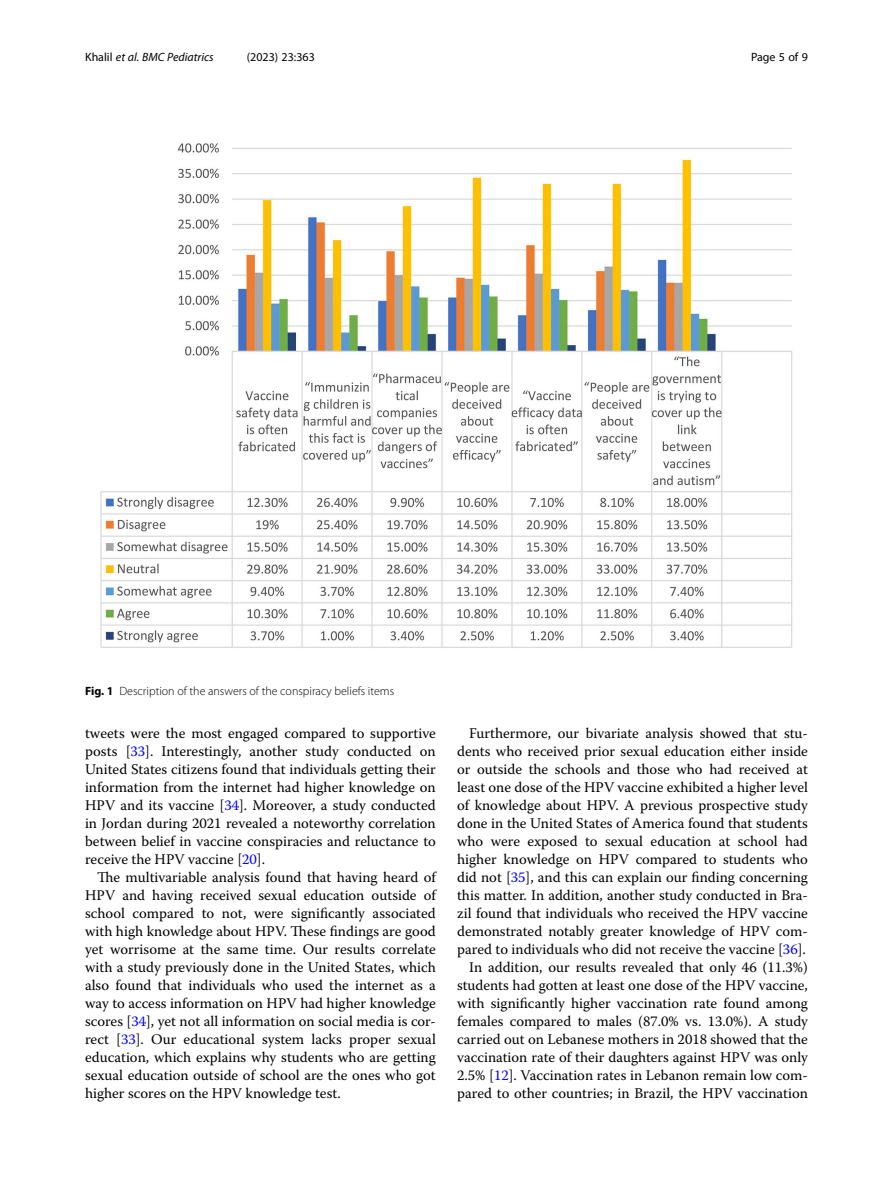
<style>
.page{position:relative;width:893px;height:1191px;background:#fff}
.page>*{position:absolute;margin:0;border:0;box-sizing:border-box;transform-origin:0 0}
.Body_Text_Indent{font:14.7px/18px "Warnock Pro";color:#000;text-align:justify}
.Figure_Caption{font:300 12px "Myriad Pro";color:#000}
.t1{font:italic 12px "Myriad Pro";color:#000}
.t2{font:12px "Myriad Pro";color:#000}
.s1{font-style:normal}
.s2{font-weight:700}
.s3{color:#00f}
</style>
<div class="page">
<img style="left:100px;top:143px;width:693px;height:505px">
<p class="t1" style="left:85px;top:50px;width:130px"><span class="s1">Khalil</span> et al. BMC Pediatrics</p>
<p class="t2" style="left:247px;top:50px;width:70px">(2023) 23:363</p>
<p class="t2" style="left:751px;top:50px;width:58px">Page 5 of 9</p>
<p class="Figure_Caption" style="left:85px;top:684px;width:311px"><span class="s2">Fig. 1</span> Description of the answers of the conspiracy beliefs items</p>
<p class="Body_Text_Indent" style="left:85px;top:724px;width:352px">tweets were the most engaged compared to supportive posts [<span class="s3">33</span>]. Interestingly, another study conducted on United States citizens found that individuals getting their information from the internet had higher knowledge on HPV and its vaccine [<span class="s3">34</span>]. Moreover, a study conducted in Jordan during 2021 revealed a noteworthy correlation between belief in vaccine conspiracies and reluctance to receive the HPV vaccine [<span class="s3">20</span>].</p>
<p class="Body_Text_Indent" style="left:85px;top:868px;width:352px;text-indent:12px">The multivariable analysis found that having heard of HPV and having received sexual education outside of school compared to not, were significantly associated with high knowledge about HPV. These findings are good yet worrisome at the same time. Our results correlate with a study previously done in the United States, which also found that individuals who used the internet as a way to access information on HPV had higher knowledge scores [<span class="s3">34</span>], yet not all information on social media is cor&shy;rect [<span class="s3">33</span>]. Our educational system lacks proper sexual education, which explains why students who are getting sexual education outside of school are the ones who got higher scores on the HPV knowledge test.</p>
<p class="Body_Text_Indent" style="left:457px;top:724px;width:352px;text-indent:12px">Furthermore, our bivariate analysis showed that stu&shy;dents who received prior sexual education either inside or outside the schools and those who had received at least one dose of the HPV vaccine exhibited a higher level of knowledge about HPV. A previous prospective study done in the United States of America found that students who were exposed to sexual education at school had higher knowledge on HPV compared to students who did not [<span class="s3">35</span>], and this can explain our finding concerning this matter. In addition, another study conducted in Bra&shy;zil found that individuals who received the HPV vaccine demonstrated notably greater knowledge of HPV com&shy;pared to individuals who did not receive the vaccine [<span class="s3">36</span>].</p>
<p class="Body_Text_Indent" style="left:457px;top:958px;width:352px;text-indent:12px">In addition, our results revealed that only 46 (11.3%) students had gotten at least one dose of the HPV vaccine, with significantly higher vaccination rate found among females compared to males (87.0% vs. 13.0%). A study carried out on Lebanese mothers in 2018 showed that the vaccination rate of their daughters against HPV was only 2.5% [<span class="s3">12</span>]. Vaccination rates in Lebanon remain low com&shy;pared to other countries; in Brazil, the HPV vaccination</p>
</div>
